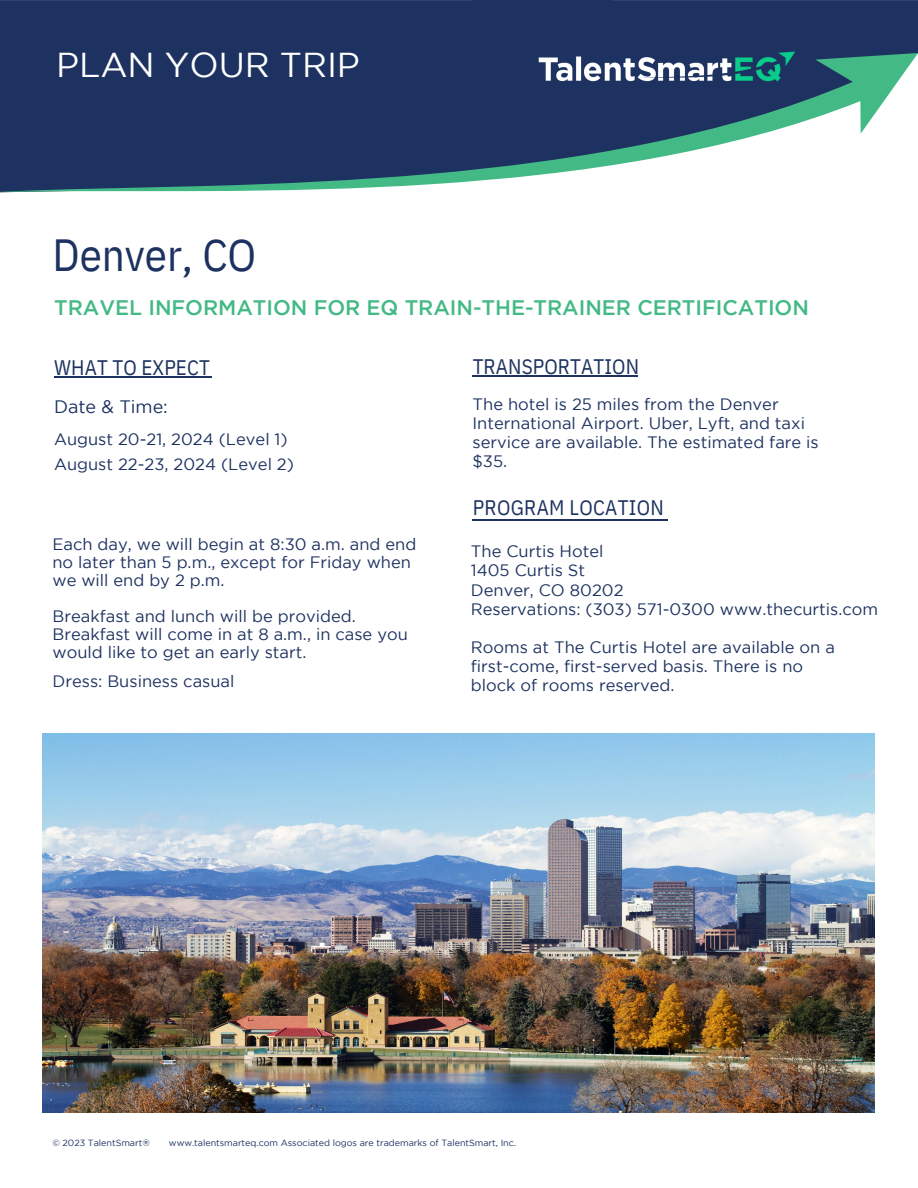
<style>
.page{position:relative;width:918px;height:1188px;background:#fff}
.page>*{position:absolute;margin:0;border:0;box-sizing:border-box;transform-origin:0 0}
.t1{font:45px "IBM Plex Sans Cond";color:#1d3260}
.t2{font:34.5px "Gotham";letter-spacing:-.005em;color:#fff}
.t3{font:500 21px "Gotham";color:#43b985}
.t4{font:21px "IBM Plex Sans Cond";letter-spacing:.005em;color:#1d3260}
.t5{font:18px "Gotham";letter-spacing:-.005em;color:#1d3260}
.t6{font:16.5px/18px "Gotham";color:#1d3260}
.t7{font:9px "Gotham";letter-spacing:-.005em;color:#1d3260}
</style>
<div class="page">
<hr style="left:54px;top:377px;width:158px;height:1px;background:#1d3260">
<hr style="left:473px;top:376px;width:165px;height:1px;background:#1d3260">
<hr style="left:473px;top:519px;width:195px;height:2px;background:#1d3260">
<div style="left:0;top:0;width:918px;height:53px;background:#1d3260"></div>
<svg style="left:0;top:53px;width:918px;height:140px"></svg>
<div style="left:0;top:28px;width:515px;height:113px;background:#1d3260"></div>
<div style="left:473px;top:0;width:139px;height:141px;background:#1d3260"></div>
<img style="left:538px;top:15px;width:282px;height:108px">
<img style="left:42px;top:733px;width:833px;height:379px">
<p class="t2" style="left:56px;top:52px;width:305px">PLAN YOUR TRIP</p>
<p class="t1" style="left:53px;top:224px;width:205px">Denver, CO</p>
<p class="t3" style="left:54px;top:300px;width:756px">TRAVEL INFORMATION FOR EQ TRAIN-THE-TRAINER CERTIFICATION</p>
<p class="t4" style="left:54px;top:353px;width:157px">WHAT TO EXPECT</p>
<p class="t4" style="left:473px;top:352px;width:168px">TRANSPORTATION</p>
<p class="t5" style="left:54px;top:400px;width:115px">Date &amp; Time:</p>
<p class="t6" style="left:54px;top:432px;width:235px">August 20-21, 2024 (Level 1)</p>
<p class="t6" style="left:54px;top:457px;width:241px">August 22-23, 2024 (Level 2)</p>
<p class="t6" style="left:53px;top:536px;width:365px">Each day, we will begin at 8:30 a.m. and end no later than 5 p.m., except for Friday when we will end by 2 p.m.</p>
<p class="t6" style="left:53px;top:608px;width:357px">Breakfast and lunch will be provided.<br>Breakfast will come in at 8 a.m., in case you would like to get an early start.</p>
<p class="t6" style="left:53px;top:673px;width:184px">Dress: Business casual</p>
<p class="t6" style="left:472px;top:396px;width:348px;line-height:19.2px">The hotel is 25 miles from the Denver<br>International Airport. Uber, Lyft, and taxi service are available. The estimated fare is $35.</p>
<p class="t4" style="left:473px;top:494px;width:193px">PROGRAM LOCATION</p>
<p class="t6" style="left:471px;top:544px;width:134px">The Curtis Hotel</p>
<p class="t6" style="left:471px;top:563px;width:116px">1405 Curtis St</p>
<p class="t6" style="left:471px;top:582px;width:154px">Denver, CO 80202</p>
<p class="t6" style="left:471px;top:601px;width:409px">Reservations: (303) 571-0300 www.thecurtis.com</p>
<p class="t6" style="left:471px;top:639px;width:366px">Rooms at The Curtis Hotel are available on a</p>
<p class="t6" style="left:471px;top:658px;width:334px">first-come, first-served basis. There is no</p>
<p class="t6" style="left:471px;top:677px;width:205px">block of rooms reserved.</p>
<p class="t7" style="left:53px;top:1139px;width:99px">© 2023 TalentSmart®</p>
<p class="t7" style="left:169px;top:1139px;width:349px">www.talentsmarteq.com Associated logos are trademarks of TalentSmart, Inc.</p>
</div>
